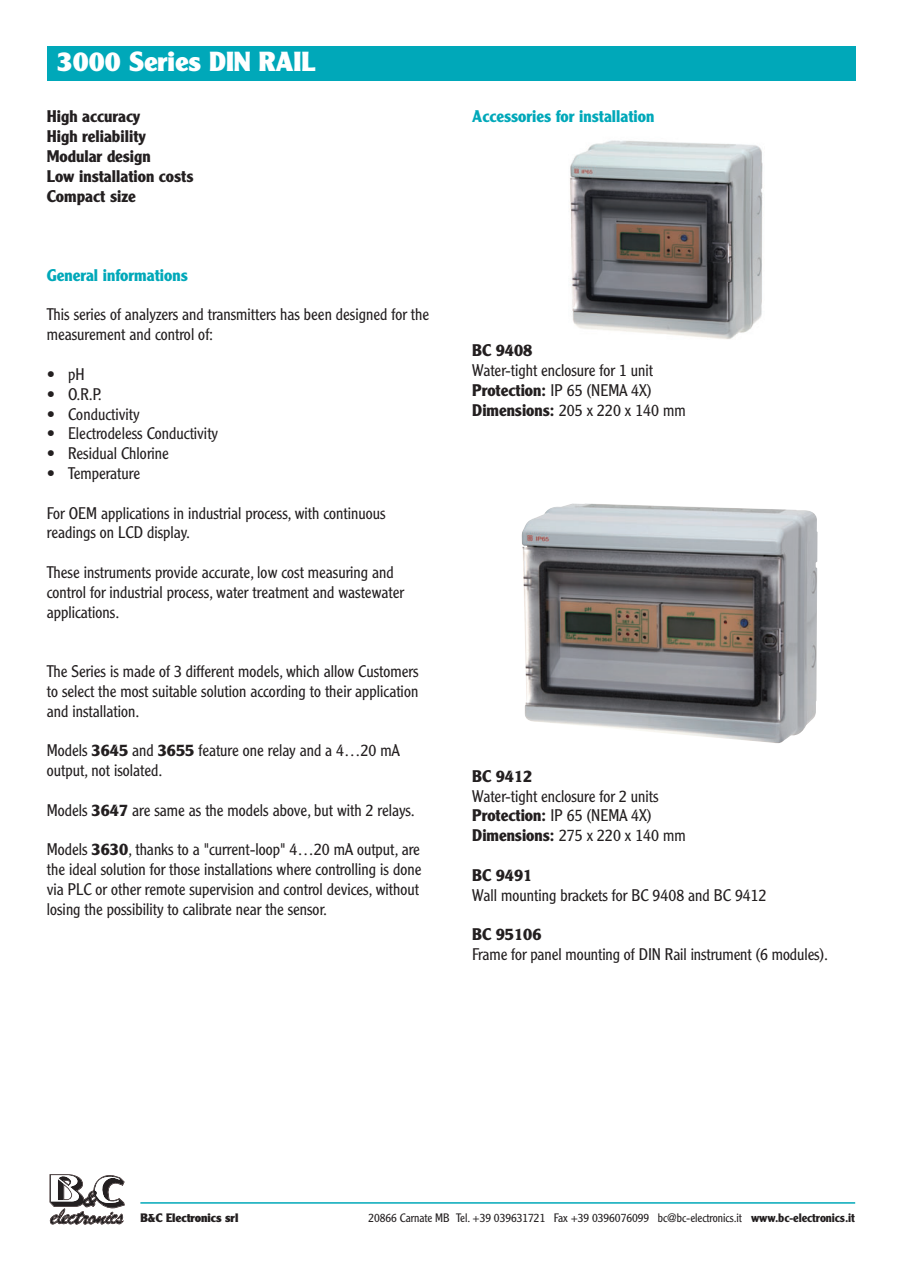
<style>
.page{position:relative;width:902px;height:1272px;background:#fff}
.page>*{position:absolute;margin:0;border:0;box-sizing:border-box;transform-origin:0 0}
.t1{font:900 27px "Clearface Gothic LH";color:#fff}
.t2{font:300 16.5px/19.8px "Clearface Gothic LH";color:#231f20}
.t3{font:700 16.5px/19.8px "Clearface Gothic LH";color:#231f20}
.t4{font:700 16.5px "Clearface Gothic LH";color:#00a8b9}
.t5{font:300 12px "Clearface Gothic LH";letter-spacing:-.005em;color:#231f20}
.t6{font:900 12px "Clearface Gothic LH";letter-spacing:-.005em;color:#231f20}
.s1{font-weight:700}
</style>
<div class="page">
<svg style="left:50px;top:1174px;width:75px;height:50px"></svg>
<hr style="left:140px;top:1202px;width:715px;height:1px;background:#00a8b9">
<div style="left:47px;top:47px;width:808px;height:34px;background:#00a8b9"></div>
<img style="left:570px;top:140px;width:193px;height:199px">
<img style="left:521px;top:503px;width:296px;height:240px">
<h1 class="t1" style="left:57px;top:51px;width:260px">3000 Series DIN RAIL</h1>
<p class="t3" style="left:47px;top:108px;width:148px">High accuracy<br>High reliability<br>Modular design<br>Low installation costs<br>Compact size</p>
<p class="t4" style="left:47px;top:269px;width:142px">General informations</p>
<p class="t2" style="left:47px;top:306px;width:384px">This series of analyzers and transmitters has been designed for the measurement and control of:</p>
<p class="t2" style="left:47px;top:365px;width:39px">• pH</p>
<p class="t2" style="left:47px;top:385px;width:57px">• O.R.P.</p>
<p class="t2" style="left:47px;top:405px;width:94px">• Conductivity</p>
<p class="t2" style="left:47px;top:425px;width:173px">• Electrodeless Conductivity</p>
<p class="t2" style="left:47px;top:445px;width:124px">• Residual Chlorine</p>
<p class="t2" style="left:47px;top:464px;width:95px">• Temperature</p>
<p class="t2" style="left:47px;top:504px;width:340px">For OEM applications in industrial process, with continuous readings on LCD display.</p>
<p class="t2" style="left:47px;top:563px;width:358px">These instruments provide accurate, low cost measuring and control for industrial process, water treatment and wastewater applications.</p>
<p class="t2" style="left:47px;top:662px;width:373px;text-align:justify">The Series is made of 3 different models, which allow Customers to select the most suitable solution according to their application and installation.</p>
<p class="t2" style="left:47px;top:742px;width:354px">Models <span class="s1">3645</span> and <span class="s1">3655</span> feature one relay and a 4…20 mA output, not isolated.</p>
<p class="t2" style="left:47px;top:801px;width:369px">Models <span class="s1">3647</span> are same as the models above, but with 2 relays.</p>
<p class="t2" style="left:47px;top:841px;width:376px">Models <span class="s1">3630</span>, thanks to a "current-loop" 4…20 mA output, are the ideal solution for those installations where controlling is done via PLC or other remote supervision and control devices, without losing the possibility to calibrate near the sensor.</p>
<p class="t4" style="left:472px;top:111px;width:184px">Accessories for installation</p>
<p class="t3" style="left:472px;top:342px;width:62px">BC 9408</p>
<p class="t2" style="left:472px;top:362px;width:215px">Water-tight enclosure for 1 unit<br><span class="s1">Protection:</span> IP 65 (NEMA 4X)<br><span class="s1">Dimensions:</span> 205 x 220 x 140 mm</p>
<p class="t3" style="left:472px;top:767px;width:62px">BC 9412</p>
<p class="t2" style="left:472px;top:787px;width:215px">Water-tight enclosure for 2 units<br><span class="s1">Protection:</span> IP 65 (NEMA 4X)<br><span class="s1">Dimensions:</span> 275 x 220 x 140 mm</p>
<p class="t3" style="left:472px;top:866px;width:62px">BC 9491</p>
<p class="t2" style="left:472px;top:886px;width:296px">Wall mounting brackets for BC 9408 and BC 9412</p>
<p class="t3" style="left:472px;top:926px;width:71px">BC 95106</p>
<p class="t2" style="left:472px;top:945px;width:357px">Frame for panel mounting of DIN Rail instrument (6 modules).</p>
<p class="t6" style="left:140px;top:1213px;width:99px">B&amp;C Electronics srl</p>
<p class="t5" style="left:368px;top:1213px;width:488px">20866 Carnate MB Tel. +39 039631721 Fax +39 0396076099 bc@bc-electronics.it <span class="s1">www.bc-electronics.it</span></p>
</div>
